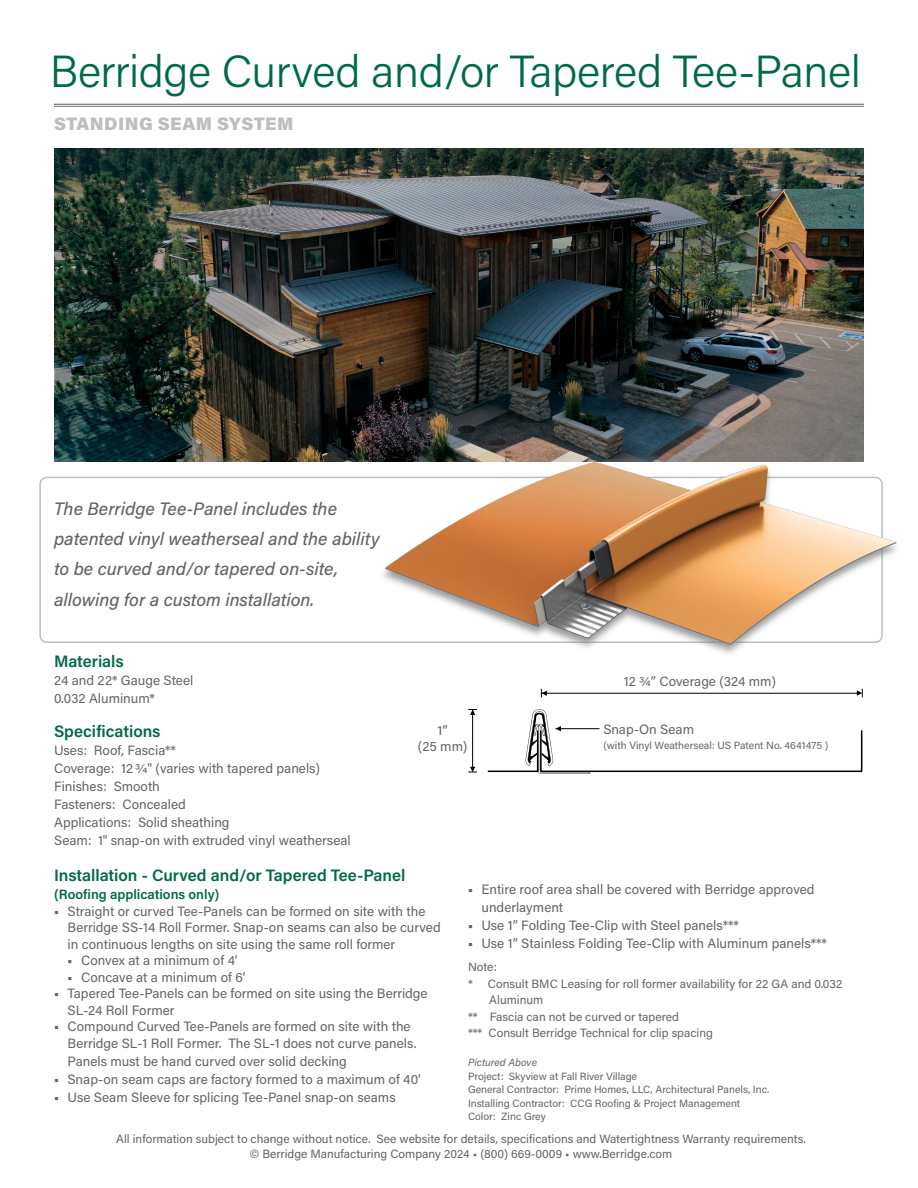
<style>
.page{position:relative;width:918px;height:1188px;background:#fff}
.page>*{position:absolute;margin:0;border:0;box-sizing:border-box;transform-origin:0 0}
.t1{font:300 45px "Acumin Pro";letter-spacing:-.01em;color:#006b42}
.t2{font:italic 500 18px/30px "Acumin Pro";color:#636466}
.t3{font:900 18px "Acumin Pro";letter-spacing:.025em;color:#bcbec0}
.t4{font:600 16.5px "Acumin Pro";color:#006b42}
.t5{font:13.5px/18px "Acumin Pro";color:#636466}
.t6{font:600 13.5px "Acumin Pro";color:#006b42}
.t7{font:12px/15px "Acumin Pro";color:#636466;text-align:center}
.t8{font:10.5px/13.5px "Acumin Pro";color:#636466}
.t9{font:italic 10.5px "Acumin Pro";color:#636466}
</style>
<div class="page">
<hr style="left:54px;top:104px;width:810px;height:1px;background:#808285">
<hr style="left:54px;top:106px;width:810px;height:1px;background:#808285">
<svg style="left:468px;top:767px;width:9px;height:6px"></svg>
<svg style="left:468px;top:709px;width:9px;height:6px"></svg>
<hr style="left:472px;top:710px;width:1px;height:58px;background:#000">
<svg style="left:488px;top:709px;width:374px;height:65px"></svg>
<hr style="left:556px;top:728px;width:44px;height:1px;background:#000">
<svg style="left:541px;top:689px;width:6px;height:9px"></svg>
<svg style="left:857px;top:689px;width:6px;height:8px"></svg>
<hr style="left:541px;top:693px;width:319px;height:1px;background:#000">
<img style="left:54px;top:148px;width:810px;height:314px">
<img style="left:349px;top:448px;width:548px;height:206px">
<h1 class="t1" style="left:50px;top:40px;width:813px">Berridge Curved and/or Tapered Tee-Panel</h1>
<h2 class="t3" style="left:54px;top:111px;width:241px">STANDING SEAM SYSTEM</h2>
<h2 class="t2" style="left:54px;top:493px;width:327px">The Berridge Tee-Panel includes the patented vinyl weatherseal and the ability to be curved and/or tapered on-site, allowing for a custom installation.</h2>
<p class="t4" style="left:54px;top:649px;width:71px">Materials</p>
<p class="t5" style="left:54px;top:670px;width:141px">24 and 22* Gauge Steel<br>0.032 Aluminum*</p>
<p class="t4" style="left:54px;top:720px;width:108px">Specifications</p>
<p class="t5" style="left:54px;top:741px;width:298px">Uses: Roof, Fascia**<br>Coverage: 12 3/4" (varies with tapered panels)<br>Finishes: Smooth<br>Fasteners: Concealed<br>Applications: Solid sheathing<br>Seam: 1" snap-on with extruded vinyl weatherseal</p>
<p class="t4" style="left:54px;top:864px;width:353px">Installation - Curved and/or Tapered Tee-Panel</p>
<p class="t6" style="left:54px;top:885px;width:167px">(Roofing applications only)</p>
<p class="t5" style="left:68px;top:902px;width:375px;line-height:16.5px;text-indent:-14px">■ Straight or curved Tee-Panels can be formed on site with the<br>Berridge SS-14 Roll Former. Snap-on seams can also be curved in continuous lengths on site using the same roll former</p>
<p class="t5" style="left:68px;top:951px;width:172px">■ Convex at a minimum of 4’</p>
<p class="t5" style="left:68px;top:967px;width:179px">■ Concave at a minimum of 6’</p>
<p class="t5" style="left:68px;top:985px;width:362px;line-height:16.5px;text-indent:-14px">■ Tapered Tee-Panels can be formed on site using the Berridge<br>SL-24 Roll Former</p>
<p class="t5" style="left:68px;top:1018px;width:350px;line-height:16.5px;text-indent:-14px">■ Compound Curved Tee-Panels are formed on site with the<br>Berridge SL-1 Roll Former. The SL-1 does not curve panels.</p>
<p class="t5" style="left:68px;top:1051px;width:281px">Panels must be hand curved over solid decking</p>
<p class="t5" style="left:54px;top:1069px;width:368px">■ Snap-on seam caps are factory formed to a maximum of 40’</p>
<p class="t5" style="left:54px;top:1087px;width:343px">■ Use Seam Sleeve for splicing Tee-Panel snap-on seams</p>
<p class="t5" style="left:624px;top:672px;width:154px">12 ¾” Coverage (324 mm)</p>
<p class="t5" style="left:603px;top:719px;width:92px">Snap-On Seam</p>
<p class="t8" style="left:603px;top:738px;width:226px">(with Vinyl Weatherseal: US Patent No. 4641475 )</p>
<p class="t5" style="left:418px;top:722px;width:51px;line-height:16.2px;text-align:center">1”<br>(25 mm)</p>
<p class="t5" style="left:482px;top:880px;width:335px;text-indent:-14px">■ Entire roof area shall be covered with Berridge approved underlayment</p>
<p class="t5" style="left:468px;top:916px;width:273px">■ Use 1” Folding Tee-Clip with Steel panels***</p>
<p class="t5" style="left:468px;top:934px;width:361px">■ Use 1” Stainless Folding Tee-Clip with Aluminum panels***</p>
<p class="t7" style="left:468px;top:959px;width:30px">Note:</p>
<p class="t7" style="left:468px;top:975px;width:376px">* Consult BMC Leasing for roll former availability for 22 GA and 0.032</p>
<p class="t7" style="left:489px;top:992px;width:56px">Aluminum</p>
<p class="t7" style="left:468px;top:1008px;width:213px">** Fascia can not be curved or tapered</p>
<p class="t7" style="left:468px;top:1025px;width:247px">*** Consult Berridge Technical for clip spacing</p>
<p class="t9" style="left:468px;top:1055px;width:71px">Pictured Above</p>
<p class="t8" style="left:468px;top:1069px;width:303px">Project: Skyview at Fall River Village<br>General Contractor: Prime Homes, LLC, Architectural Panels, Inc.<br>Installing Contractor: CCG Roofing &amp; Project Management Color: Zinc Grey</p>
<p class="t7" style="left:116px;top:1131px;width:691px">All information subject to change without notice. See website for details, specifications and Watertightness Warranty requirements. © Berridge Manufacturing Company 2024 • (800) 669-0009 • www.Berridge.com</p>
</div>
